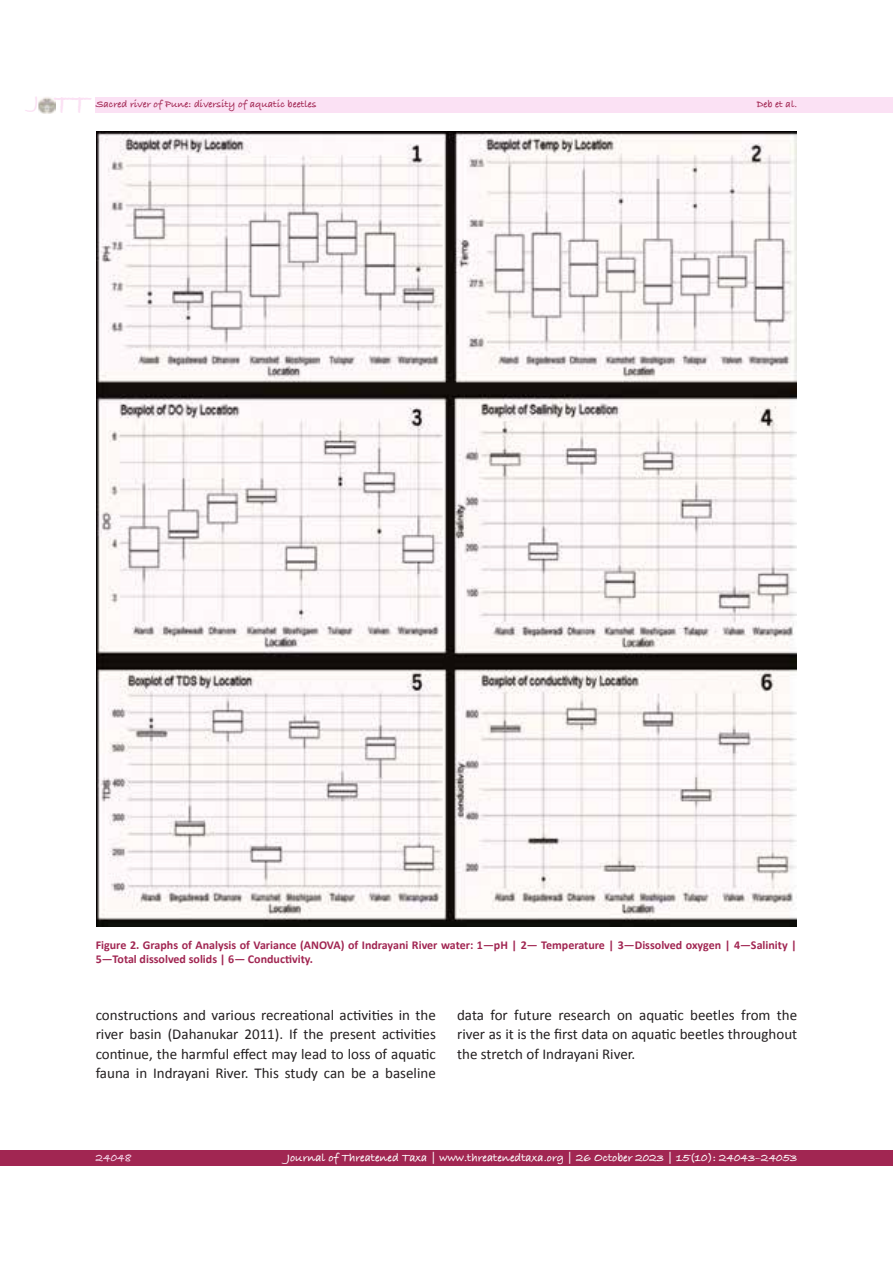
<style>
.page{position:relative;width:893px;height:1263px;background:#fff}
.page>*{position:absolute;margin:0;border:0;box-sizing:border-box;transform-origin:0 0}
.t1{font:700 28.95px "Bradley Hand ITCTT";color:#fbe1f4}
.t2{font:15px/19.5px "Calibri";color:#231f20;text-align:justify}
.t3{font:700 12px/14.4px "Calibri";color:#a12652}
.t4{font:700 12px "Bradley Hand ITCTT";color:#fff}
.t5{font:700 12px "Bradley Hand ITCTT";color:#fbe1f4}
.t6{font:700 10.5px "Bradley Hand ITCTT";color:#a12652}
</style>
<div class="page">
<div style="left:96px;top:97px;width:797px;height:16px;background:#fbe1f4"></div>
<div style="left:0;top:1150px;width:893px;height:16px;background:#a12652"></div>
<img style="left:38px;top:97px;width:17px;height:16px">
<img style="left:96px;top:131px;width:701px;height:795px">
<h1 class="t1" style="left:34px;top:82px;width:57px"><sup>J</sup> TT</h1>
<p class="t6" style="left:96px;top:96px;width:222px">Sacred river of Pune: diversity of aquatic beetles</p>
<p class="t6" style="left:757px;top:96px;width:42px">Deb et al.</p>
<p class="t3" style="left:96px;top:937px;width:703px">Figure 2. Graphs of Analysis of Variance (ANOVA) of Indrayani River water: 1—pH | 2— Temperature | 3—Dissolved oxygen | 4—Salinity |<br>5—Total dissolved solids | 6— Conductivity.</p>
<p class="t2" style="left:96px;top:1005px;width:342px">constructions and various recreational activities in the river basin (Dahanukar 2011). If the present activities continue, the harmful effect may lead to loss of aquatic fauna in Indrayani River. This study can be a baseline</p>
<p class="t2" style="left:457px;top:1005px;width:342px">data for future research on aquatic beetles from the river as it is the first data on aquatic beetles throughout the stretch of Indrayani River.</p>
<p class="t5" style="left:96px;top:1149px;width:37px">24048</p>
<p class="t4" style="left:287px;top:1148px;width:512px">Journal of Threatened Taxa | www.threatenedtaxa.org | 26 October 2023 | 15(10): 24043–24053</p>
</div>
